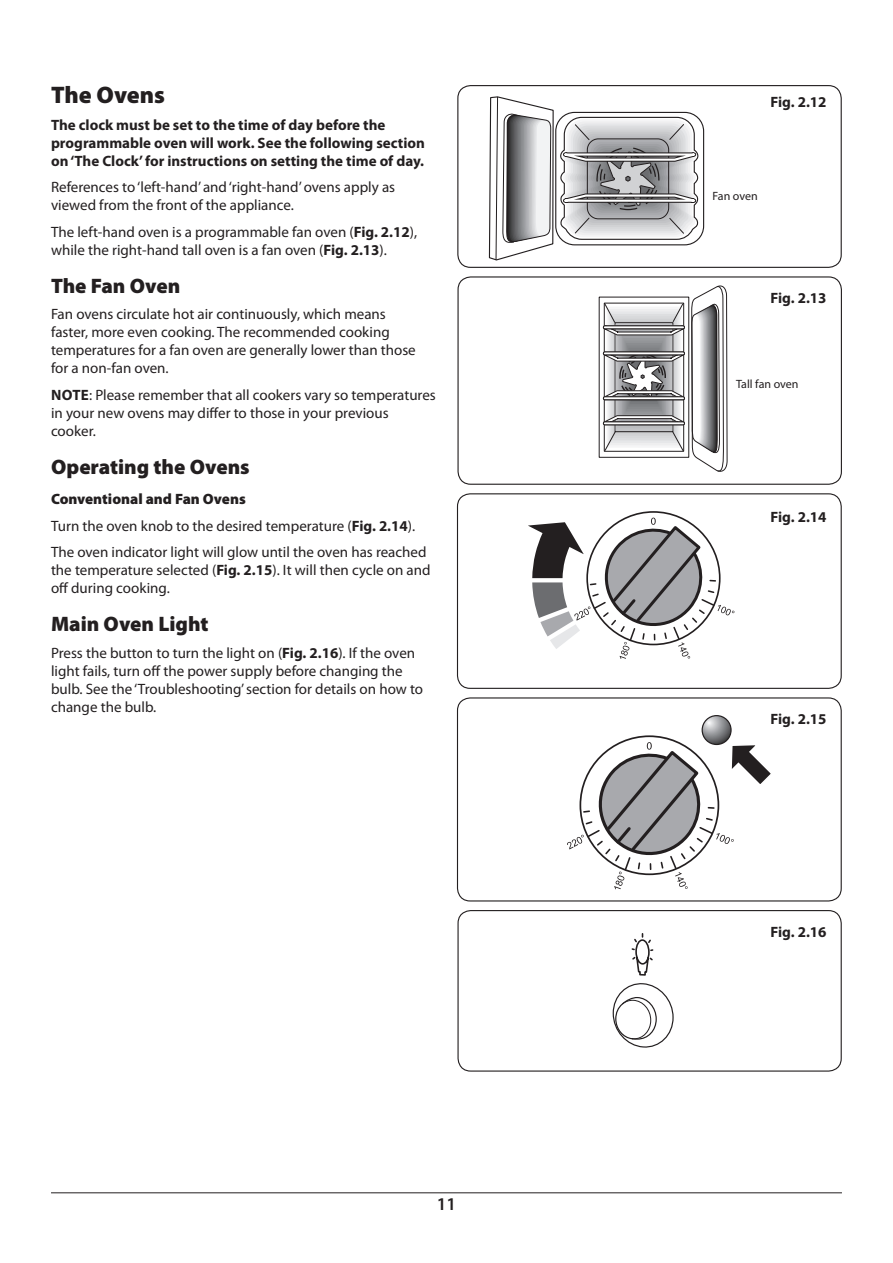
<style>
.page{position:relative;width:893px;height:1263px;background:#fff}
.page>*{position:absolute;margin:0;border:0;box-sizing:border-box;transform-origin:0 0}
.Heading_2{font:900 24px "Myriad Pro";color:#231f20}
.Heading_3{font:900 21px "Myriad Pro";color:#231f20}
.t1{font:600 18px "Myriad Pro";color:#231f20}
.Body{font:15px/18px "Myriad Pro";color:#231f20}
.Body-2{font:700 15px/18px "Myriad Pro";color:#231f20}
.t2{font:900 15px "Myriad Pro";color:#231f20}
.Body-3{font:12px "Myriad Pro";color:#231f20}
.s1{font-weight:700}
</style>
<div class="page">
<hr style="left:51px;top:1192px;width:791px;height:1px;background:#231f20">
<svg style="left:691px;top:285px;width:37px;height:187px"></svg>
<svg style="left:602px;top:296px;width:83px;height:162px"></svg>
<div style="left:603px;top:325px;width:82px;height:4px;border:1px solid #231f20"></div>
<div style="left:603px;top:352px;width:82px;height:3px;border:1px solid #231f20"></div>
<div style="left:603px;top:396px;width:82px;height:4px;border:1px solid #231f20"></div>
<div style="left:603px;top:421px;width:82px;height:4px;border:1px solid #231f20"></div>
<div style="left:457px;top:276px;width:385px;height:209px;border:1px solid #231f20;border-radius:13px"></div>
<svg style="left:488px;top:96px;width:217px;height:165px"></svg>
<div style="left:457px;top:85px;width:385px;height:183px;border:1px solid #231f20;border-radius:13px"></div>
<svg style="left:528px;top:514px;width:206px;height:145px"></svg>
<div style="left:457px;top:493px;width:385px;height:196px;border:1px solid #231f20;border-radius:13px"></div>
<svg style="left:702px;top:716px;width:29px;height:28px"></svg>
<div style="left:702px;top:715px;width:30px;height:30px;border:1px solid #231f20;border-radius:50%"></div>
<svg style="left:567px;top:738px;width:204px;height:151px"></svg>
<div style="left:457px;top:697px;width:385px;height:204px;border:1px solid #231f20;border-radius:13px"></div>
<svg style="left:612px;top:933px;width:62px;height:115px"></svg>
<div style="left:457px;top:910px;width:385px;height:161px;border:1px solid #231f20;border-radius:13px"></div>
<p class="Heading_2" style="left:51px;top:81px;width:116px">The Ovens</p>
<p class="Body-2" style="left:51px;top:115px;width:375px">The clock must be set to the time of day before the programmable oven will work. See the following section on ‘The Clock’ for instructions on setting the time of day.</p>
<p class="Body" style="left:51px;top:178px;width:346px">References to ‘left-hand’ and ‘right-hand’ ovens apply as viewed from the front of the appliance.</p>
<p class="Body" style="left:51px;top:222px;width:368px">The left-hand oven is a programmable fan oven (<span class="s1">Fig. 2.12</span>), while the right-hand tall oven is a fan oven (<span class="s1">Fig. 2.13</span>).</p>
<p class="Heading_3" style="left:51px;top:274px;width:131px">The Fan Oven</p>
<p class="Body" style="left:51px;top:305px;width:366px">Fan ovens circulate hot air continuously, which means faster, more even cooking. The recommended cooking temperatures for a fan oven are generally lower than those for a non-fan oven.</p>
<p class="Body" style="left:51px;top:385px;width:386px"><span class="s1">NOTE</span>: Please remember that all cookers vary so temperatures in your new ovens may differ to those in your previous cooker.</p>
<p class="Heading_3" style="left:51px;top:454px;width:200px">Operating the Ovens</p>
<p class="t2" style="left:51px;top:491px;width:196px">Conventional and Fan Ovens</p>
<p class="Body" style="left:51px;top:516px;width:366px">Turn the oven knob to the desired temperature (<span class="s1">Fig. 2.14</span>).</p>
<p class="Body" style="left:51px;top:543px;width:381px">The oven indicator light will glow until the oven has reached the temperature selected (<span class="s1">Fig. 2.15</span>). It will then cycle on and off during cooking.</p>
<p class="Heading_3" style="left:51px;top:612px;width:159px">Main Oven Light</p>
<p class="Body" style="left:51px;top:643px;width:374px">Press the button to turn the light on (<span class="s1">Fig. 2.16</span>). If the oven light fails, turn off the power supply before changing the bulb. See the ‘Troubleshooting’ section for details on how to change the bulb.</p>
<p class="t1" style="left:437px;top:1193px;width:21px">11</p>
<p class="Body-2" style="left:770px;top:92px;width:58px">Fig. 2.12</p>
<p class="Body-3" style="left:713px;top:189px;width:47px">Fan oven</p>
<p class="Body-2" style="left:770px;top:289px;width:58px">Fig. 2.13</p>
<p class="Body-3" style="left:736px;top:377px;width:64px">Tall fan oven</p>
<p class="Body-2" style="left:770px;top:508px;width:58px">Fig. 2.14</p>
<p class="Body-2" style="left:770px;top:710px;width:58px">Fig. 2.15</p>
<p class="Body-2" style="left:770px;top:922px;width:58px">Fig. 2.16</p>
</div>
